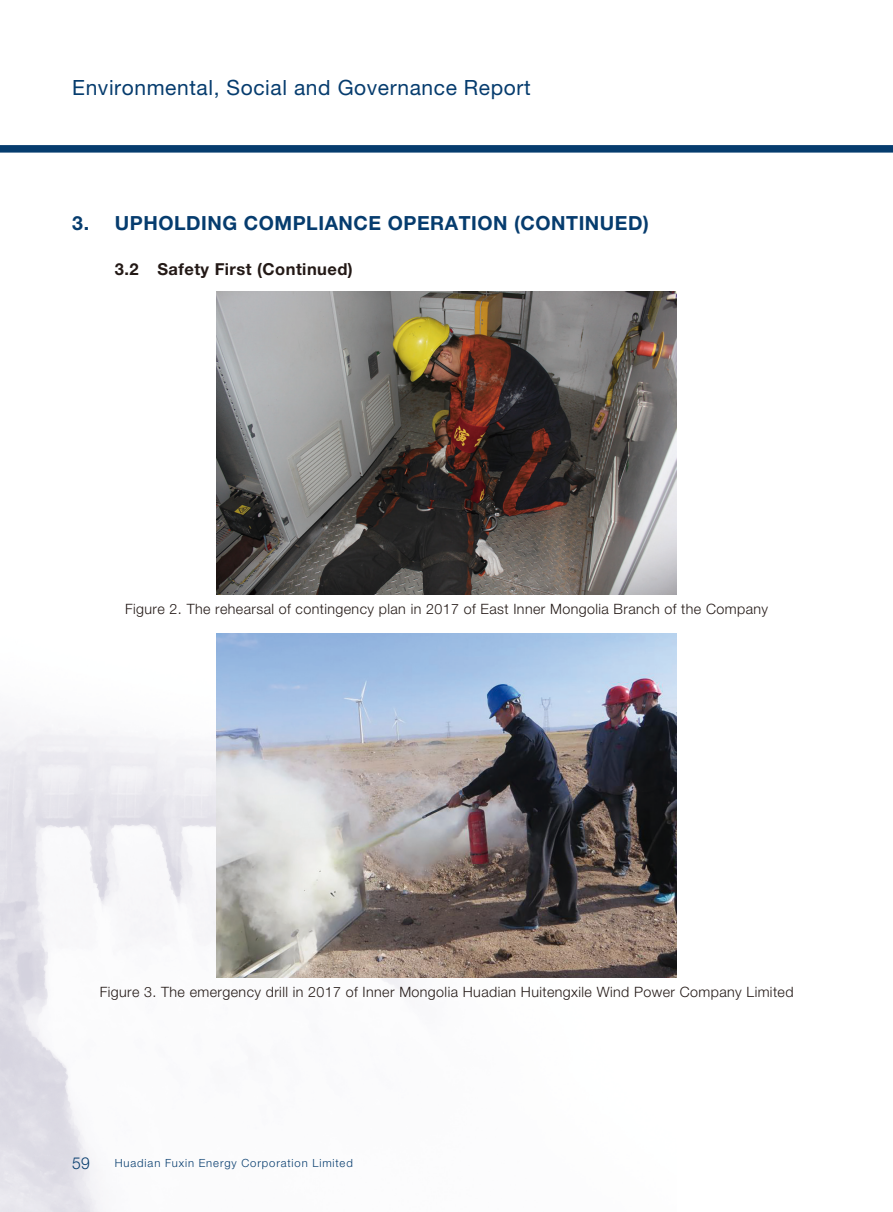
<style>
.page{position:relative;width:893px;height:1212px;background:#fff}
.page>*{position:absolute;margin:0;border:0;box-sizing:border-box;transform-origin:0 0}
.t1{font:21px "Helvetica Neue LT Std";letter-spacing:.03em;color:#063c6e}
.t2{font:700 19.5px "Helvetica Neue LT Std";letter-spacing:.03em;color:#063c6e}
.t3{font:700 16.5px "Helvetica Neue LT Std";letter-spacing:.03em;color:#231916}
.t4{font:300 16.5px "Helvetica Neue LT Std";color:#063c6e;scale:.95 1}
.t5{font:300 14.25px "Helvetica Neue LT Std";letter-spacing:.03em;color:#231916}
.t6{font:300 11.25px "Helvetica Neue LT Std";letter-spacing:.08em;color:#063c6e}
</style>
<div class="page">
<img style="left:0;top:354px;width:410px;height:858px">
<div style="left:0;top:145px;width:893px;height:8px;background:#063c6e"></div>
<img style="left:217px;top:291px;width:459px;height:304px">
<img style="left:217px;top:633px;width:459px;height:345px">
<h1 class="t1" style="left:72px;top:75px;width:460px">Environmental, Social and Governance Report</h1>
<h2 class="t2" style="left:72px;top:211px;width:18px">3.</h2>
<h2 class="t2" style="left:115px;top:211px;width:536px">UPHOLDING COMPLIANCE OPERATION (CONTINUED(</h2>
<p class="t3" style="left:115px;top:259px;width:25px">3.2</p>
<p class="t3" style="left:157px;top:259px;width:197px">Safety First (Continued(</p>
<p class="t5" style="left:125px;top:600px;width:644px">Figure 2. The rehearsal of contingency plan in 2017 of East Inner Mongolia Branch of the Company</p>
<p class="t5" style="left:100px;top:983px;width:695px">Figure 3. The emergency drill in 2017 of Inner Mongolia Huadian Huitengxile Wind Power Company Limited</p>
<p class="t4" style="left:72px;top:1153px;width:20px">59</p>
<p class="t6" style="left:115px;top:1156px;width:240px">Huadian Fuxin Energy Corporation Limited</p>
</div>
